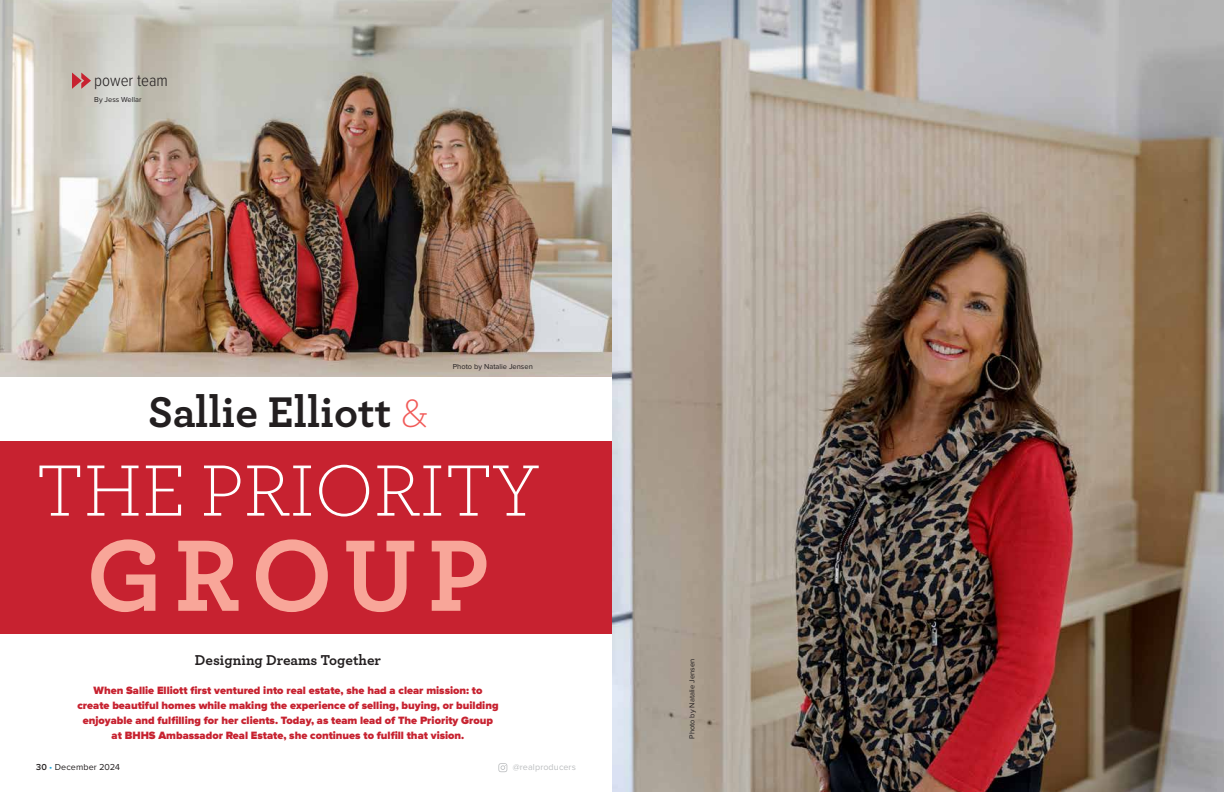
<style>
.page{position:relative;width:1224px;height:792px;background:#fff}
.page>*{position:absolute;margin:0;border:0;box-sizing:border-box;transform-origin:0 0}
.t1{font:700 106.5px "Archer Pro";letter-spacing:.1em;color:#f8a699}
.t2{font:300 76.1px "Archer Pro";color:#fff}
.t3{font:700 45px "Archer Pro";color:#231f20}
.t4{font:300 17px "Proxima Nova Cond";color:#231f20}
.t5{font:700 15px "Archer Pro";color:#231f20}
.t6{font:900 11px/15px "Proxima Nova";color:#c72230;text-align:center}
.t7{font:9px "Proxima Nova";letter-spacing:.01em;color:#231f20}
.t8{font:9px "Proxima Nova";letter-spacing:.01em;color:#bcbec0}
.t9{font:7.5px "Proxima Nova";color:#231f20}
.s1{font-weight:300;color:#f15b59}
.s2{font-weight:600}
.s3{color:#19a8e0}
</style>
<div class="page">
<svg style="left:498px;top:763px;width:9px;height:9px"></svg>
<img style="left:612px;top:0;width:612px;height:792px">
<img style="left:0;top:0;width:612px;height:377px">
<div style="left:0;top:441px;width:612px;height:193px;background:#c72230"></div>
<svg style="left:72px;top:73px;width:19px;height:16px"></svg>
<h3 class="t4" style="left:94px;top:73px;width:75px">power team</h3>
<p class="t9" style="left:94px;top:96px;width:49px">By Jess Wellar</p>
<p class="t9" style="left:453px;top:362px;width:81px">Photo by Natalie Jensen</p>
<h3 class="t3" style="left:148px;top:376px;width:281px">Sallie Elliott <span class="s1">&amp;</span></h3>
<h2 class="t2" style="left:36px;top:441px;width:506px">THE PRIORITY</h2>
<h1 class="t1" style="left:86px;top:491px;width:405px">GROUP</h1>
<h3 class="t5" style="left:195px;top:648px;width:188px">Designing Dreams Together</h3>
<p class="t6" style="left:77px;top:683px;width:423px">When Sallie Elliott first ventured into real estate, she had a clear mission: to create beautiful homes while making the experience of selling, buying, or building enjoyable and fulfilling for her clients. Today, as team lead of The Priority Group at BHHS Ambassador Real Estate, she continues to fulfill that vision.</p>
<p class="t7" style="left:36px;top:762px;width:86px"><span class="s2">30</span> <span class="s3">•</span> December 2024</p>
<p class="t8" style="left:513px;top:762px;width:65px">@realproducers</p>
<p class="t9" style="left:688px;top:739px;width:81px;rotate:-90deg">Photo by Natalie Jensen</p>
</div>
